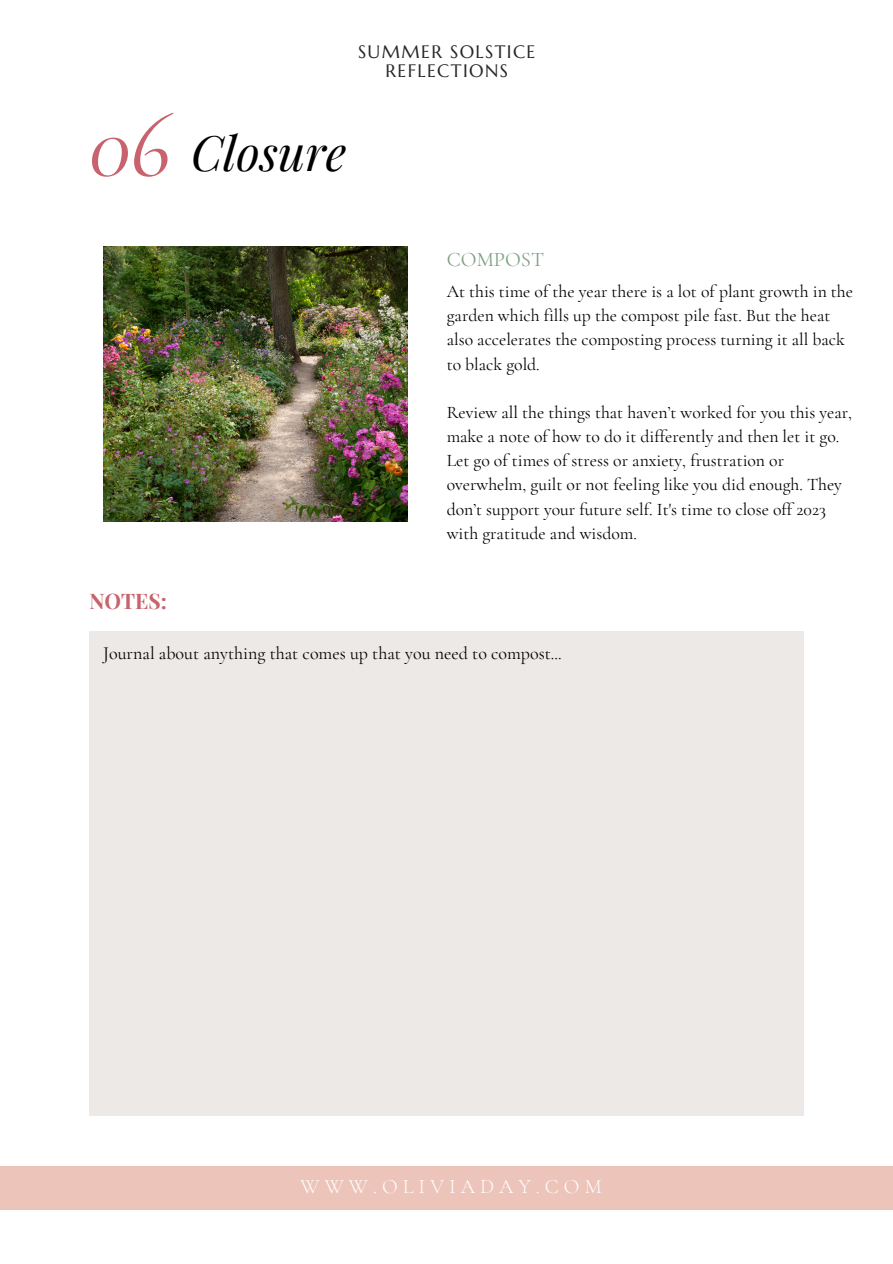
<style>
.page{position:relative;width:893px;height:1264px;background:#fff}
.page>*{position:absolute;margin:0;border:0;box-sizing:border-box;transform-origin:0 0}
.t1{font:italic 94.8px "Cormorant Garamond";color:#c8626d}
.t2{font:italic 48px "Playfair Display";color:#000}
.t3{font:700 21px "Playfair Display SC";color:#c8626d}
.t4{font:20.7px "Cormorant Garamond";color:#7e9f82}
.t5{font:300 20.4px "Cormorant Garamond";letter-spacing:.245em;color:#fff}
.t6{font:18px "Cormorant Garamond";color:#000}
.t7{font:18px/19.2px "Marcellus";letter-spacing:.075em;color:#262626;text-align:center}
.t8{font:17.7px/24.2px "Cormorant Garamond";color:#000}
</style>
<div class="page">
<img style="left:103px;top:247px;width:304px;height:274px">
<div style="left:89px;top:631px;width:715px;height:484px;background:#ede9e6"></div>
<div style="left:0;top:1166px;width:892px;height:44px;background:#edc4ba"></div>
<p class="t1" style="left:89px;top:88px;width:83px">06</p>
<p class="t7" style="left:358px;top:42px;width:179px">SUMMER SOLSTICE<br>REFLECTIONS</p>
<p class="t2" style="left:191px;top:119px;width:157px">Closure</p>
<p class="t4" style="left:446px;top:246px;width:99px">COMPOST</p>
<p class="t8" style="left:446px;top:279px;width:408px">At this time of the year there is a lot of plant growth in the garden which fills up the compost pile fast. But the heat also accelerates the composting process turning it all back to black gold.</p>
<p class="t8" style="left:446px;top:400px;width:407px">Review all the things that haven’t worked for you this year, make a note of how to do it differently and then let it go.<br>Let go of times of stress or anxiety, frustration or overwhelm, guilt or not feeling like you did enough. They don’t support your future self. It's time to close off 2023 with gratitude and wisdom.</p>
<p class="t3" style="left:89px;top:586px;width:79px">NOTES:</p>
<p class="t6" style="left:103px;top:642px;width:459px">Journal about anything that comes up that you need to compost...</p>
<p class="t5" style="left:300px;top:1174px;width:302px">WWW.OLIVIADAY.COM</p>
</div>
